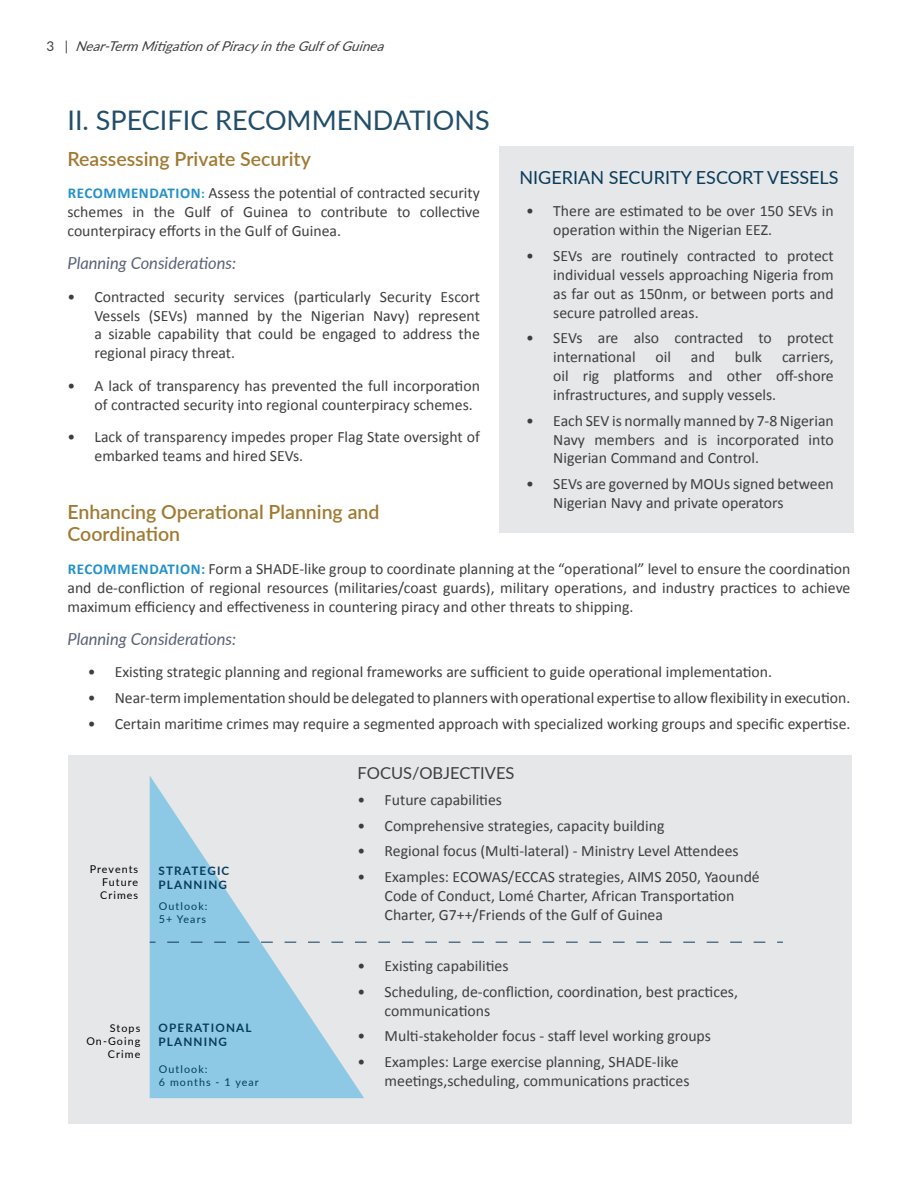
<style>
.page{position:relative;width:918px;height:1188px;background:#fff}
.page>*{position:absolute;margin:0;border:0;box-sizing:border-box;transform-origin:0 0}
.t1{font:27px "Lato";color:#224e69}
.t2{font:600 19.5px/22.5px "Lato";color:#a17a32}
.t3{font:18px "Lato";color:#0a3b59}
.t4{font:italic 16.5px "Lato";color:#5a6279}
.t5{font:16.5px "Lato";color:#3e3e3f}
.Body{font:15.75px/18.9px "Calibri";color:#3e3e3f}
.t6{font:italic 13.5px "Lato";color:#3e3e3f}
.t7{font:700 11.7px/14.1px "Lato";letter-spacing:.1em;color:#063b5c}
.t8{font:10.8px/12.9px "Lato";letter-spacing:.1em;color:#000;text-align:justify}
.t9{font:10.8px/12.9px "Lato";letter-spacing:.1em;color:#063b5c}
.s1{font-style:normal}
.s2{font-weight:700;font-size:15px;color:#2391c9}
.s3{font-weight:700;font-size:13.5px;color:#2391c9}
</style>
<div class="page">
<div style="left:68px;top:755px;width:784px;height:369px;background:#e6e7e9"></div>
<div style="left:499px;top:146px;width:355px;height:386px;background:#e6e7e9"></div>
<svg style="left:150px;top:776px;width:214px;height:322px"></svg>
<svg style="left:167px;top:942px;width:599px;height:1px"></svg>
<p class="t6" style="left:47px;top:37px;width:344px"><span class="s1">3 |</span> Near-TermMitigationofPiracyintheGulfofGuinea</p>
<h1 class="t1" style="left:68px;top:101px;width:424px">II. SPECIFIC RECOMMENDATIONS</h1>
<h2 class="t2" style="left:68px;top:147px;width:245px">Reassessing Private Security</h2>
<p class="Body" style="left:68px;top:184px;width:414px;text-align:justify"><span class="s2">RECOMMENDATION</span><span class="s3">:</span> Assess the potential of contracted security schemes in the Gulf of Guinea to contribute to collective counterpiracy efforts in the Gulf of Guinea.</p>
<h3 class="t4" style="left:68px;top:251px;width:170px">Planning Considerations:</h3>
<p class="Body" style="left:94px;top:287px;width:387px;text-align:justify;text-indent:-27px">• Contracted security services (particularly Security Escort Vessels (SEVs) manned by the Nigerian Navy) represent a sizable capability that could be engaged to address the regional piracy threat.</p>
<p class="Body" style="left:94px;top:376px;width:387px;text-indent:-27px">• A lack of transparency has prevented the full incorporation of contracted security into regional counterpiracy schemes.</p>
<p class="Body" style="left:94px;top:427px;width:387px;text-indent:-27px">• Lack of transparency impedes proper Flag State oversight of embarked teams and hired SEVs.</p>
<h2 class="t3" style="left:520px;top:165px;width:321px">NIGERIAN SECURITY ESCORT VESSELS</h2>
<p class="Body" style="left:553px;top:202px;width:282px;text-indent:-27px">• There are estimated to be over 150 SEVs in operation within the Nigerian EEZ.</p>
<p class="Body" style="left:553px;top:246px;width:282px;text-align:justify;text-indent:-27px">• SEVs are routinely contracted to protect individual vessels approaching Nigeria from as far out as 150nm, or between ports and secure patrolled areas.</p>
<p class="Body" style="left:553px;top:329px;width:282px;text-indent:-27px">• SEVs are also contracted to protect international</p>
<p class="Body" style="left:656px;top:348px;width:17px">oil</p>
<p class="Body" style="left:691px;top:348px;width:26px">and</p>
<p class="Body" style="left:735px;top:348px;width:29px">bulk</p>
<p class="Body" style="left:553px;top:348px;width:282px;text-align:justify;text-indent:229px">carriers, oil rig platforms and other off-shore infrastructures, and supply vessels.</p>
<p class="Body" style="left:553px;top:411px;width:282px;text-align:justify;text-indent:-27px">• Each SEV is normally manned by 7-8 Nigerian Navy members and is incorporated into Nigerian Command and Control.</p>
<p class="Body" style="left:553px;top:474px;width:282px;text-indent:-27px">• SEVs are governed by MOUs signed between<br>Nigerian Navy and private operators</p>
<h2 class="t2" style="left:68px;top:500px;width:313px">Enhancing Operational Planning and<br>Coordination</h2>
<p class="Body" style="left:68px;top:559px;width:785px;text-align:justify"><span class="s2">RECOMMENDATION:</span> Form a SHADE-like group to coordinate planning at the “operational” level to ensure the coordination and de-confliction of regional resources (militaries/coast guards), military operations, and industry practices to achieve maximum efficiency and effectiveness in countering piracy and other threats to shipping.</p>
<h3 class="t4" style="left:68px;top:627px;width:170px">Planning Considerations:</h3>
<p class="Body" style="left:88px;top:663px;width:686px">• Existing strategic planning and regional frameworks are sufficient to guide operational implementation.</p>
<p class="Body" style="left:88px;top:688px;width:764px">• Near-term implementation should be delegated to planners with operational expertise to allow flexibility in execution.</p>
<p class="Body" style="left:88px;top:714px;width:764px">• Certain maritime crimes may require a segmented approach with specialized working groups and specific expertise.</p>
<p class="t8" style="left:100px;top:862px;width:40px;text-indent:-10px">Prevents Future Crimes</p>
<p class="t7" style="left:159px;top:863px;width:72px">STRATEGIC<br>PLANNING</p>
<p class="t9" style="left:159px;top:899px;width:50px">Outlook:<br>5+ Years</p>
<p class="t8" style="left:86px;top:1021px;width:55px;text-align:right">Stops<br>On-Going<br>Crime</p>
<p class="t7" style="left:159px;top:1020px;width:95px">OPERATIONAL<br>PLANNING</p>
<p class="t9" style="left:159px;top:1062px;width:101px">Outlook:<br>6 months - 1 year</p>
<p class="t5" style="left:358px;top:762px;width:158px">FOCUS/OBJECTIVES</p>
<p class="Body" style="left:358px;top:790px;width:146px">• Future capabilities</p>
<p class="Body" style="left:358px;top:816px;width:308px">• Comprehensive strategies, capacity building</p>
<p class="Body" style="left:358px;top:842px;width:383px">• Regional focus (Multi-lateral) - Ministry Level Attendees</p>
<p class="Body" style="left:385px;top:867px;width:377px;text-indent:-27px">• Examples: ECOWAS/ECCAS strategies, AIMS 2050, Yaoundé<br>Code of Conduct, Lomé Charter, African Transportation<br>Charter, G7++/Friends of the Gulf of Guinea</p>
<p class="Body" style="left:358px;top:956px;width:152px">• Existing capabilities</p>
<p class="Body" style="left:385px;top:982px;width:355px;text-indent:-27px">• Scheduling, de-confliction, coordination, best practices, communications</p>
<p class="Body" style="left:358px;top:1027px;width:355px">• Multi-stakeholder focus - staff level working groups</p>
<p class="Body" style="left:385px;top:1052px;width:307px;text-indent:-27px">• Examples: Large exercise planning, SHADE-like meetings,scheduling, communications practices</p>
</div>
